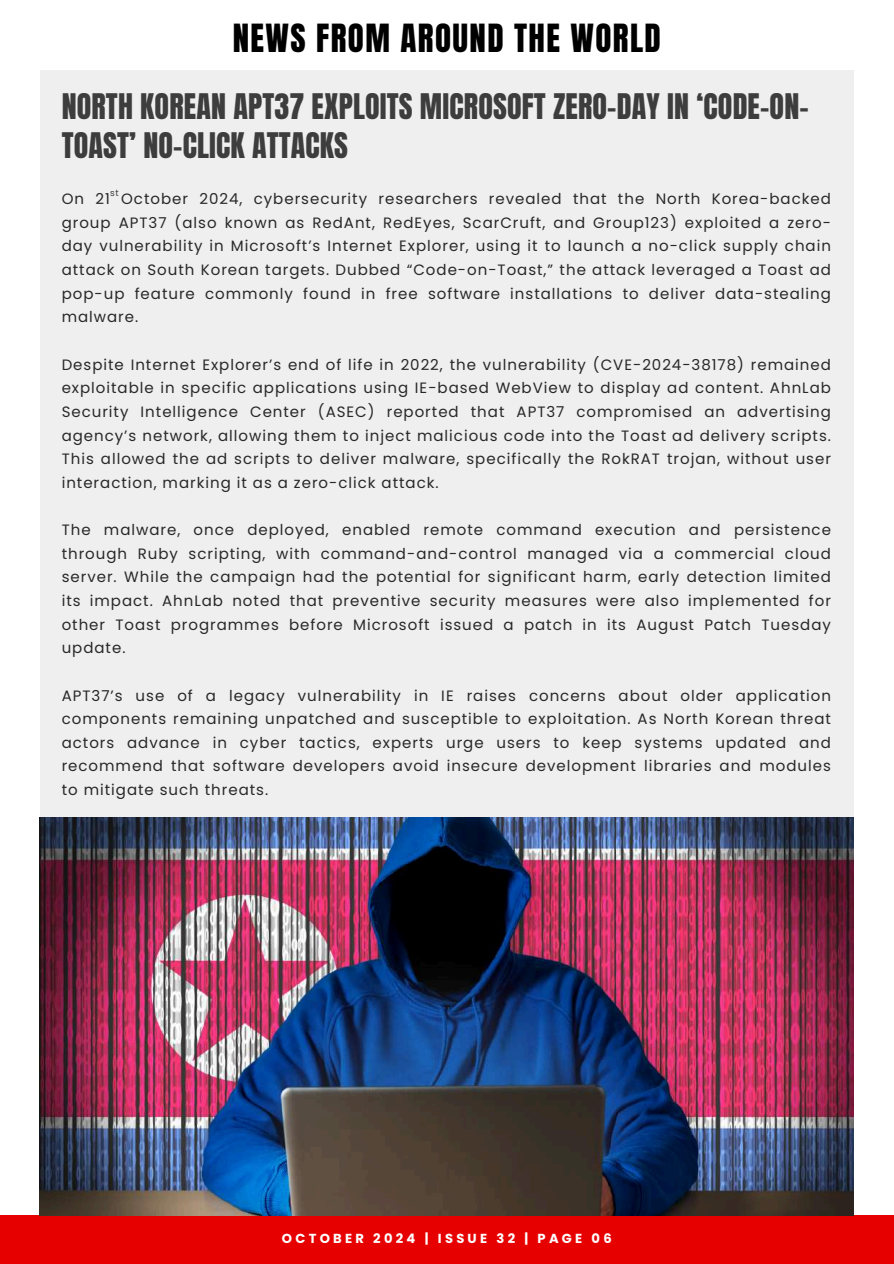
<style>
.page{position:relative;width:894px;height:1264px;background:#fff}
.page>*{position:absolute;margin:0;border:0;box-sizing:border-box;transform-origin:0 0}
.t1{font:33px "Anton";letter-spacing:.04em;color:#000}
.t2{font:30px/39.3px "Anton";letter-spacing:.005em;color:#3d3d3d}
.t3{font:15px/23.7px "Poppins";letter-spacing:.065em;color:#282828;text-align:justify}
.t4{font:700 13.05px "Poppins";letter-spacing:.25em;color:#fff}
.t5{font:9px "Poppins";color:#3d3d3d}
</style>
<div class="page">
<div style="left:40px;top:71px;width:813px;height:1143px;background:#efefef"></div>
<div style="left:0;top:1215px;width:893px;height:48px;background:#e70000"></div>
<img style="left:40px;top:818px;width:813px;height:397px">
<h1 class="t1" style="left:233px;top:15px;width:429px">NEWS FROM AROUND THE WORLD</h1>
<h2 class="t2" style="left:62px;top:87px;width:748px">NORTH KOREAN APT37 EXPLOITS MICROSOFT ZERO-DAY IN ‘CODE-ON-<br>TOAST’ NO-CLICK ATTACKS</h2>
<p class="t5" style="left:110px;top:186px;width:10px">st</p>
<p class="t3" style="left:62px;top:187px;width:770px">On 21 October 2024, cybersecurity researchers revealed that the North Korea-backed group APT37 (also known as RedAnt, RedEyes, ScarCruft, and Group123) exploited a zero&shy;day vulnerability in Microsoft’s Internet Explorer, using it to launch a no-click supply chain attack on South Korean targets. Dubbed “Code-on-Toast,” the attack leveraged a Toast ad pop-up feature commonly found in free software installations to deliver data-stealing malware.</p>
<p class="t3" style="left:62px;top:352px;width:770px">Despite Internet Explorer’s end of life in 2022, the vulnerability (CVE-2024-38178) remained exploitable in specific applications using IE-based WebView to display ad content. AhnLab Security Intelligence Center (ASEC) reported that APT37 compromised an advertising agency’s network, allowing them to inject malicious code into the Toast ad delivery scripts.<br>This allowed the ad scripts to deliver malware, specifically the RokRAT trojan, without user interaction, marking it as a zero-click attack.</p>
<p class="t3" style="left:62px;top:518px;width:770px">The malware, once deployed, enabled remote command execution and persistence through Ruby scripting, with command-and-control managed via a commercial cloud server. While the campaign had the potential for significant harm, early detection limited its impact. AhnLab noted that preventive security measures were also implemented for other Toast programmes before Microsoft issued a patch in its August Patch Tuesday update.</p>
<p class="t3" style="left:62px;top:683px;width:770px">APT37’s use of a legacy vulnerability in IE raises concerns about older application components remaining unpatched and susceptible to exploitation. As North Korean threat actors advance in cyber tactics, experts urge users to keep systems updated and recommend that software developers avoid insecure development libraries and modules to mitigate such threats.</p>
<p class="t4" style="left:282px;top:1228px;width:331px">OCTOBER 2024 | ISSUE 32 | PAGE 06</p>
</div>
